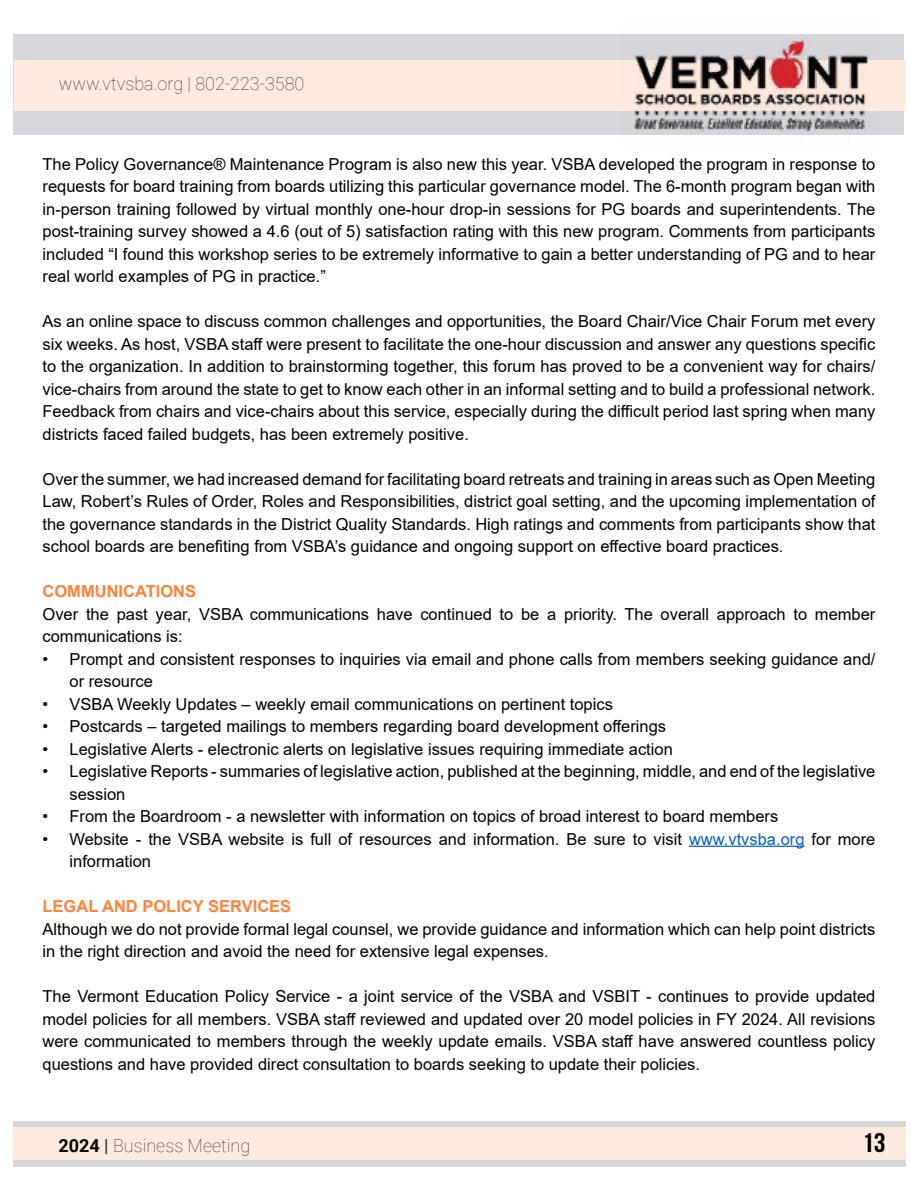
<style>
.page{position:relative;width:918px;height:1188px;background:#fff}
.page>*{position:absolute;margin:0;border:0;box-sizing:border-box;transform-origin:0 0}
.t1{font:27px "Bebas Neue";color:#000;scale:1.1 1}
.t2{font:100 18px "Roboto";color:#373635}
.t3{font:16.5px/22.5px "Arial";color:#000}
.t4{font:700 16.5px "Arial";color:#ff8239}
.s1{color:#0563c1}
.s2{font-weight:700;color:#000}
.s3{font-weight:400;color:#272524}
</style>
<div class="page">
<div style="left:13px;top:1121px;width:892px;height:46px;background:#d6d6db"></div>
<div style="left:13px;top:35px;width:890px;height:100px;background:#d6d6db"></div>
<div style="left:13px;top:1128px;width:892px;height:32px;background:#ffebde"></div>
<div style="left:14px;top:60px;width:892px;height:51px;background:#ffebde"></div>
<img style="left:622px;top:31px;width:259px;height:107px">
<hr style="left:689px;top:846px;width:116px;height:1px;background:#0563c1">
<p class="t2" style="left:59px;top:71px;width:247px">www.vtvsba.org | 802-223-3580</p>
<p class="t3" style="left:43px;top:152px;width:834px;text-align:justify">The Policy Governance® Maintenance Program is also new this year. VSBA developed the program in response to requests for board training from boards utilizing this particular governance model. The 6-month program began with in-person training followed by virtual monthly one-hour drop-in sessions for PG boards and superintendents. The post-training survey showed a 4.6 (out of 5) satisfaction rating with this new program. Comments from participants included “I found this workshop series to be extremely informative to gain a better understanding of PG and to hear real world examples of PG in practice.”</p>
<p class="t3" style="left:43px;top:310px;width:834px;text-align:justify">As an online space to discuss common challenges and opportunities, the Board Chair/Vice Chair Forum met every six weeks. As host, VSBA staff were present to facilitate the one-hour discussion and answer any questions specific to the organization. In addition to brainstorming together, this forum has proved to be a convenient way for chairs/ vice-chairs from around the state to get to know each other in an informal setting and to build a professional network.<br>Feedback from chairs and vice-chairs about this service, especially during the difficult period last spring when many districts faced failed budgets, has been extremely positive.</p>
<p class="t3" style="left:43px;top:467px;width:834px;text-align:justify">Over the summer, we had increased demand for facilitating board retreats and training in areas such as Open Meeting Law, Robert’s Rules of Order, Roles and Responsibilities, district goal setting, and the upcoming implementation of the governance standards in the District Quality Standards. High ratings and comments from participants show that school boards are benefiting from VSBA’s guidance and ongoing support on effective board practices.</p>
<p class="t4" style="left:43px;top:580px;width:155px">COMMUNICATIONS</p>
<p class="t3" style="left:43px;top:602px;width:834px">Over the past year, VSBA communications have continued to be a priority. The overall approach to member communications is:</p>
<p class="t3" style="left:70px;top:647px;width:807px;text-indent:-27px">• Prompt and consistent responses to inquiries via email and phone calls from members seeking guidance and/ or resource</p>
<p class="t3" style="left:43px;top:692px;width:572px">• VSBA Weekly Updates – weekly email communications on pertinent topics</p>
<p class="t3" style="left:43px;top:715px;width:625px">• Postcards – targeted mailings to members regarding board development offerings</p>
<p class="t3" style="left:43px;top:737px;width:632px">• Legislative Alerts - electronic alerts on legislative issues requiring immediate action</p>
<p class="t3" style="left:70px;top:760px;width:807px;text-indent:-27px">• Legislative Reports - summaries of legislative action, published at the beginning, middle, and end of the legislative session</p>
<p class="t3" style="left:43px;top:805px;width:737px">• From the Boardroom - a newsletter with information on topics of broad interest to board members</p>
<p class="t3" style="left:70px;top:828px;width:807px;text-indent:-27px">• Website - the VSBA website is full of resources and information. Be sure to visit <span class="s1">www.vtvsba.org</span> for more information</p>
<p class="t4" style="left:43px;top:895px;width:250px">LEGAL AND POLICY SERVICES</p>
<p class="t3" style="left:43px;top:918px;width:834px">Although we do not provide formal legal counsel, we provide guidance and information which can help point districts in the right direction and avoid the need for extensive legal expenses.</p>
<p class="t3" style="left:43px;top:985px;width:834px;text-align:justify">The Vermont Education Policy Service - a joint service of the VSBA and VSBIT - continues to provide updated model policies for all members. VSBA staff reviewed and updated over 20 model policies in FY 2024. All revisions were communicated to members through the weekly update emails. VSBA staff have answered countless policy questions and have provided direct consultation to boards seeking to update their policies.</p>
<p class="t2" style="left:59px;top:1133px;width:193px"><span class="s2">2024</span> <span class="s3">|</span> Business Meeting</p>
<h1 class="t1" style="left:862px;top:1128px;width:23px">13</h1>
</div>
